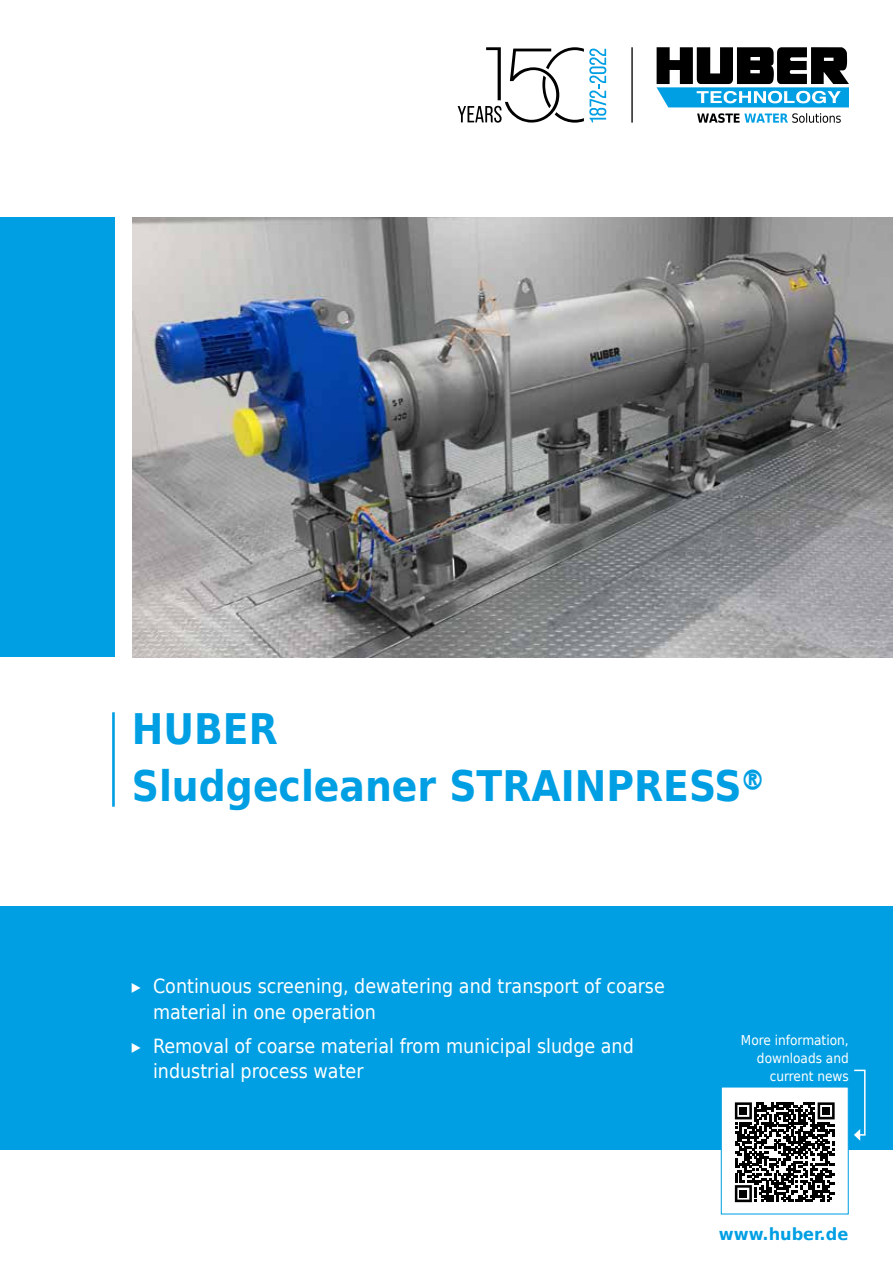
<style>
.page{position:relative;width:893px;height:1263px;background:#fff}
.page>*{position:absolute;margin:0;border:0;box-sizing:border-box;transform-origin:0 0}
.t1{font:700 42px/57px "Huber Tec";color:#009fe3}
.t2{font:19.5px/25.5px "Huber Tec";color:#fff}
.t3{font:700 16.65px "Huber Tec";color:#009fe3;scale:1.08 1}
.t4{font:13.5px/18px "Huber Tec";color:#fff;text-align:right}
</style>
<div class="page">
<div style="left:0;top:218px;width:115px;height:439px;background:#009fe3"></div>
<div style="left:0;top:906px;width:893px;height:244px;background:#009fe3"></div>
<div style="left:721px;top:1086px;width:128px;height:128px;background:#fff;border:1px solid #009fe3"></div>
<svg style="left:854px;top:1069px;width:12px;height:72px"></svg>
<svg style="left:735px;top:1102px;width:100px;height:100px"></svg>
<div style="left:740px;top:1107px;width:7px;height:7px;background:#000"></div>
<div style="left:822px;top:1107px;width:8px;height:7px;background:#000"></div>
<div style="left:740px;top:1190px;width:7px;height:7px;background:#000"></div>
<img style="left:132px;top:218px;width:761px;height:439px">
<hr style="left:112px;top:712px;width:3px;height:95px;background:#009fe3">
<svg style="left:657px;top:47px;width:192px;height:60px"></svg>
<svg style="left:697px;top:113px;width:144px;height:10px"></svg>
<hr style="left:631px;top:47px;width:2px;height:76px;background:#000">
<svg style="left:458px;top:47px;width:148px;height:76px"></svg>
<h1 class="t1" style="left:132px;top:699px;width:634px">HUBER<br>Sludgecleaner STRAINPRESS®</h1>
<p class="t2" style="left:153px;top:972px;width:513px;text-indent:-21px">▸ Continuous screening, dewatering and transport of coarse material in one operation</p>
<p class="t2" style="left:153px;top:1032px;width:482px;text-indent:-21px">▸ Removal of coarse material from municipal sludge and industrial process water</p>
<p class="t4" style="left:741px;top:1030px;width:109px">More information, downloads and current news</p>
<p class="t3" style="left:719px;top:1220px;width:121px">www.huber.de</p>
</div>
